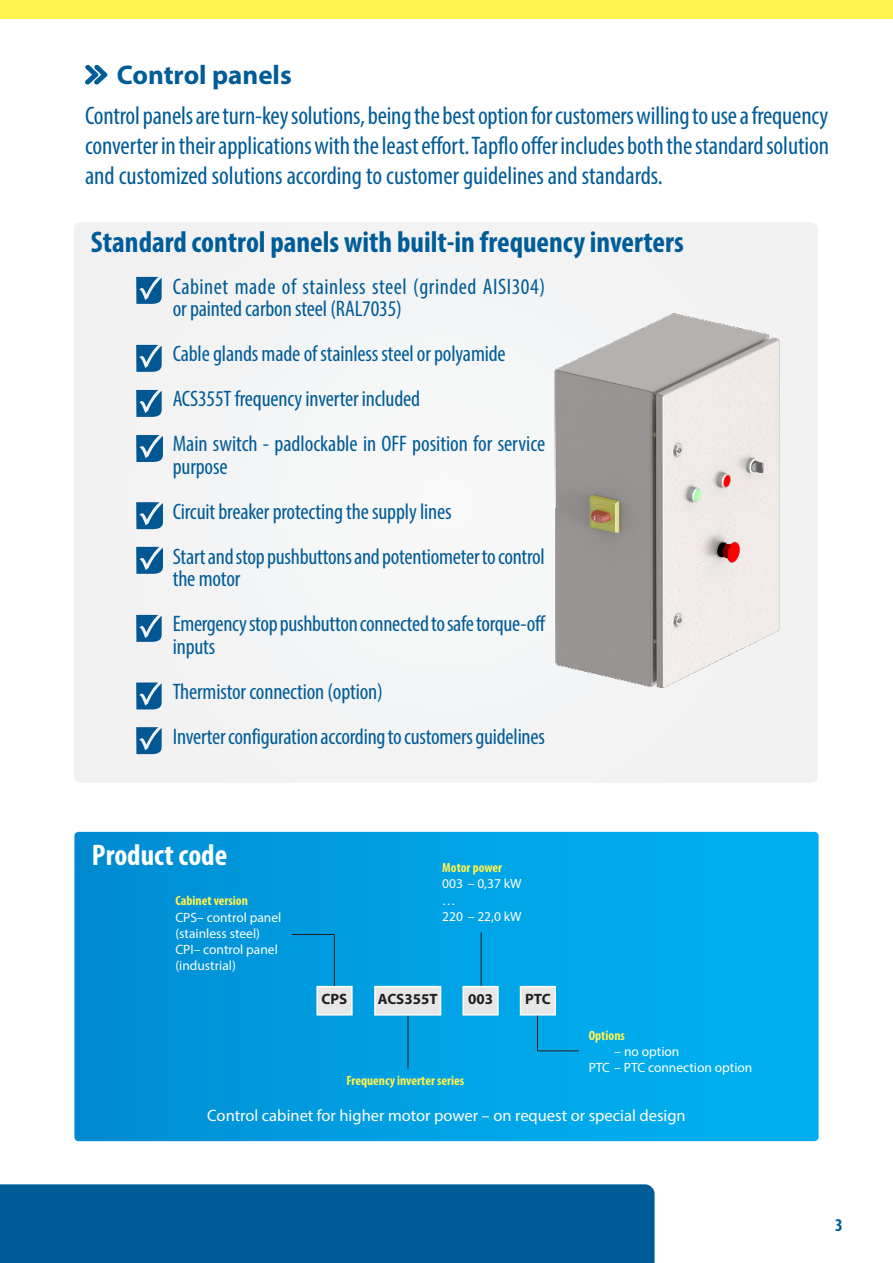
<style>
.page{position:relative;width:893px;height:1263px;background:#fff}
.page>*{position:absolute;margin:0;border:0;box-sizing:border-box;transform-origin:0 0}
.t1{font:700 condensed 30px "Myriad Pro";color:#005c98}
.t2{font:700 condensed 30px "Myriad Pro";color:#fff}
.t3{font:700 27px "Myriad Pro";color:#005c98}
.Bildtext{font:condensed 25.5px/30px "Myriad Pro";color:#005c98;text-align:justify}
.Bildtext-2{font:condensed 22.5px/22.5px "Myriad Pro";letter-spacing:-.005em;color:#005c98}
.Bildtext-3{font:condensed 22.5px/22.5px "Myriad Pro";letter-spacing:.025em;color:#005c98}
.Bildtext-4{font:700 condensed 18px "Myriad Pro";color:#005c98}
.Brödtext{font:16.5px "Myriad Pro";color:#fff}
.Underrubrik_2{font:700 15px "Myriad Pro";color:#231f20}
.Tabelltext{font:13.5px/16.2px "Myriad Pro";color:#fff}
.Tabelltext-2{font:700 condensed 13.5px "Myriad Pro";color:#fff34f}
</style>
<div class="page">
<div style="left:0;top:1184px;width:655px;height:79px;background:#005c98"></div>
<div style="left:0;top:0;width:893px;height:19px;background:#fff34f"></div>
<svg style="left:85px;top:65px;width:23px;height:20px"></svg>
<svg style="left:74px;top:832px;width:745px;height:309px;background:#00a0e3"></svg>
<hr style="left:537px;top:1014px;width:1px;height:37px;background:#231f20">
<hr style="left:334px;top:934px;width:1px;height:52px;background:#231f20">
<div style="left:316px;top:986px;width:37px;height:29px;background:#e6e7e9;border:2px solid #fff"></div>
<hr style="left:481px;top:932px;width:1px;height:55px;background:#231f20">
<hr style="left:408px;top:1015px;width:1px;height:53px;background:#231f20">
<div style="left:374px;top:986px;width:67px;height:29px;background:#e6e7e9;border:2px solid #fff"></div>
<div style="left:462px;top:986px;width:37px;height:29px;background:#e6e7e9;border:2px solid #fff"></div>
<div style="left:520px;top:986px;width:36px;height:29px;background:#e6e7e9;border:2px solid #fff"></div>
<hr style="left:537px;top:1050px;width:42px;height:1px;background:#231f20">
<hr style="left:292px;top:934px;width:42px;height:1px;background:#231f20">
<div style="left:74px;top:222px;width:744px;height:561px;background:#f3f3f4"></div>
<svg style="left:136px;top:547px;width:27px;height:27px"></svg>
<svg style="left:136px;top:277px;width:26px;height:27px"></svg>
<svg style="left:136px;top:615px;width:26px;height:27px"></svg>
<svg style="left:136px;top:502px;width:27px;height:27px"></svg>
<svg style="left:136px;top:390px;width:26px;height:27px"></svg>
<svg style="left:136px;top:435px;width:27px;height:27px"></svg>
<svg style="left:136px;top:345px;width:26px;height:27px"></svg>
<svg style="left:136px;top:682px;width:26px;height:27px"></svg>
<img style="left:549px;top:302px;width:269px;height:429px">
<svg style="left:136px;top:727px;width:26px;height:27px"></svg>
<h1 class="t3" style="left:117px;top:57px;width:176px">Control panels</h1>
<p class="Bildtext" style="left:85px;top:101px;width:745px">Control panels are turn-key solutions, being the best option for customers willing to use a frequency converter in their applications with the least effort. Tapflo offer includes both the standard solution and customized solutions according to customer guidelines and standards.</p>
<p class="t1" style="left:91px;top:223px;width:594px">Standard control panels with built-in frequency inverters</p>
<p class="Bildtext-3" style="left:173px;top:275px;width:374px">Cabinet made of stainless steel (grinded AISI304) or painted carbon steel (RAL7035)</p>
<p class="Bildtext-2" style="left:173px;top:342px;width:334px">Cable glands made of stainless steel or polyamide</p>
<p class="Bildtext-2" style="left:173px;top:387px;width:249px">ACS355T frequency inverter included</p>
<p class="Bildtext-2" style="left:173px;top:432px;width:374px">Main switch - padlockable in OFF position for service purpose</p>
<p class="Bildtext-2" style="left:173px;top:500px;width:280px">Circuit breaker protecting the supply lines</p>
<p class="Bildtext-2" style="left:173px;top:545px;width:374px">Start and stop pushbuttons and potentiometer to control the motor</p>
<p class="Bildtext-2" style="left:173px;top:612px;width:374px">Emergency stop pushbutton connected to safe torque-off inputs</p>
<p class="Bildtext-2" style="left:173px;top:680px;width:212px">Thermistor connection (option)</p>
<p class="Bildtext-2" style="left:173px;top:725px;width:374px">Inverter configuration according to customers guidelines</p>
<p class="t2" style="left:92px;top:837px;width:137px">Product code</p>
<p class="Tabelltext-2" style="left:175px;top:892px;width:74px">Cabinet version</p>
<p class="Tabelltext" style="left:175px;top:909px;width:108px">CPS– control panel (stainless steel)<br>CPI– control panel (industrial)</p>
<p class="Tabelltext-2" style="left:442px;top:859px;width:61px">Motor power</p>
<p class="Tabelltext" style="left:442px;top:875px;width:81px">003 – 0,37 kW</p>
<p class="Tabelltext" style="left:442px;top:892px;width:15px">…</p>
<p class="Tabelltext" style="left:442px;top:908px;width:81px">220 – 22,0 kW</p>
<p class="Underrubrik_2" style="left:322px;top:989px;width:27px">CPS</p>
<p class="Underrubrik_2" style="left:378px;top:989px;width:61px">ACS355T</p>
<p class="Underrubrik_2" style="left:468px;top:989px;width:26px">003</p>
<p class="Underrubrik_2" style="left:525px;top:989px;width:27px">PTC</p>
<p class="Tabelltext-2" style="left:346px;top:1071px;width:119px">Frequency inverter series</p>
<p class="Tabelltext-2" style="left:589px;top:1026px;width:38px">Options</p>
<p class="Tabelltext" style="left:614px;top:1043px;width:67px">– no option</p>
<p class="Tabelltext" style="left:589px;top:1059px;width:165px">PTC – PTC connection option</p>
<p class="Brödtext" style="left:207px;top:1105px;width:480px">Control cabinet for higher motor power – on request or special design</p>
<p class="Bildtext-4" style="left:835px;top:1214px;width:17px">33</p>
</div>
